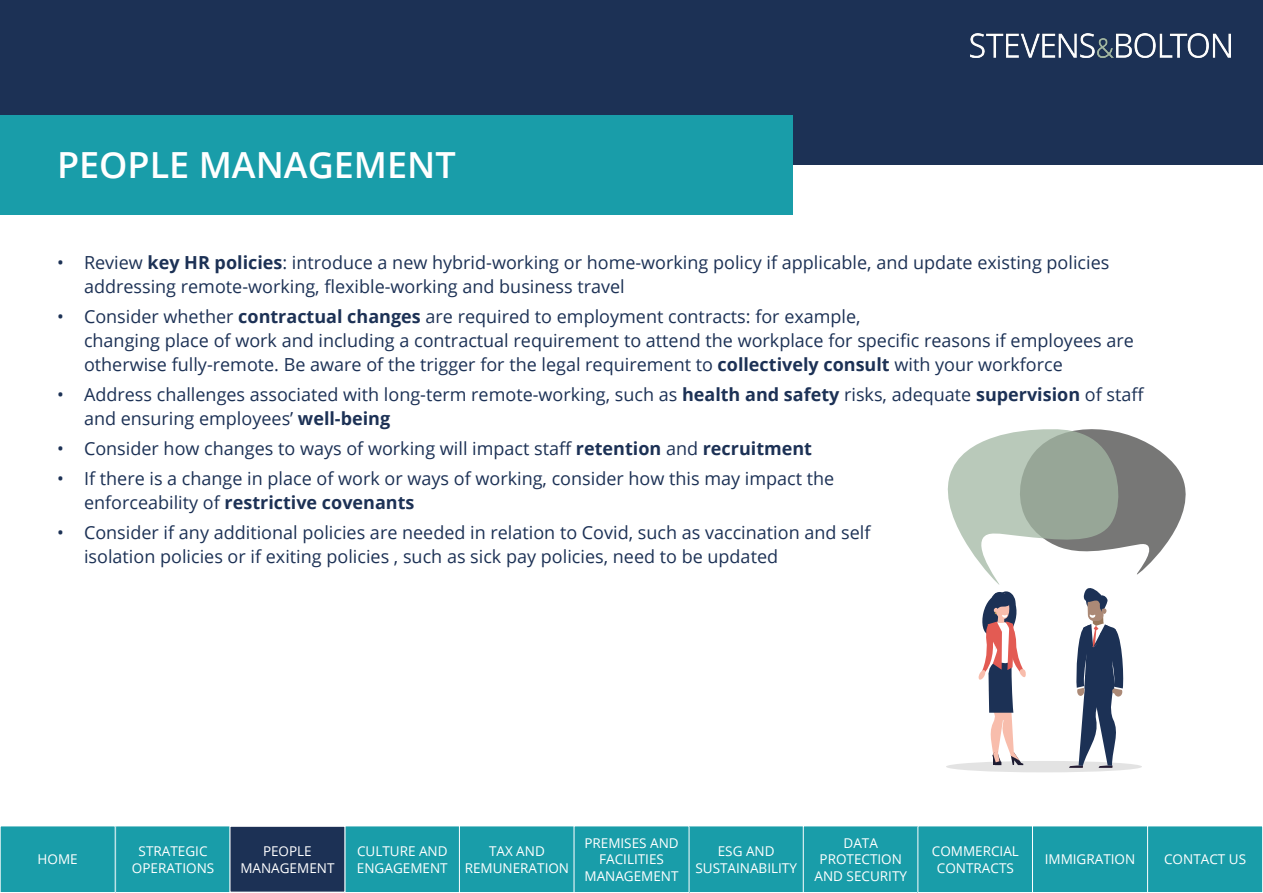
<style>
.page{position:relative;width:1263px;height:893px;background:#fff}
.page>*{position:absolute;margin:0;border:0;box-sizing:border-box;transform-origin:0 0}
.t1{font:600 36px "Open Sans";color:#fff}
.t2{font:18px/24px "Open Sans";color:#1c3155}
.t3{font:13.5px/16.5px "Open Sans";color:#fff;text-align:center}
.s1{font-weight:700}
</style>
<div class="page">
<div style="left:689px;top:826px;width:115px;height:66px;background:#199da9"></div>
<div style="left:688px;top:826px;width:116px;height:67px;border:1px solid #fff"></div>
<div style="left:803px;top:826px;width:115px;height:66px;background:#199da9"></div>
<div style="left:803px;top:826px;width:115px;height:67px;border:1px solid #fff"></div>
<div style="left:918px;top:826px;width:115px;height:66px;background:#199da9"></div>
<div style="left:918px;top:826px;width:115px;height:67px;border:1px solid #fff"></div>
<div style="left:1032px;top:826px;width:115px;height:66px;background:#199da9"></div>
<div style="left:1032px;top:826px;width:116px;height:67px;border:1px solid #fff"></div>
<div style="left:116px;top:826px;width:115px;height:66px;background:#199da9"></div>
<div style="left:115px;top:826px;width:116px;height:67px;border:1px solid #fff"></div>
<div style="left:345px;top:826px;width:115px;height:66px;background:#199da9"></div>
<div style="left:345px;top:826px;width:115px;height:67px;border:1px solid #fff"></div>
<div style="left:459px;top:826px;width:115px;height:66px;background:#199da9"></div>
<div style="left:459px;top:826px;width:116px;height:67px;border:1px solid #fff"></div>
<div style="left:574px;top:826px;width:115px;height:66px;background:#199da9"></div>
<div style="left:574px;top:826px;width:115px;height:67px;border:1px solid #fff"></div>
<div style="left:1147px;top:826px;width:115px;height:66px;background:#199da9"></div>
<div style="left:1147px;top:826px;width:116px;height:67px;border:1px solid #fff"></div>
<div style="left:0;top:826px;width:115px;height:66px;background:#199da9"></div>
<div style="left:0;top:826px;width:115px;height:67px;border:1px solid #fff"></div>
<div style="left:230px;top:826px;width:115px;height:66px;background:#1c3155"></div>
<div style="left:230px;top:826px;width:115px;height:66px;border:1px solid #fff"></div>
<div style="left:0;top:0;width:1263px;height:165px;background:#1c3155"></div>
<div style="left:0;top:115px;width:792px;height:99px;background:#199da9"></div>
<div style="left:946px;top:761px;width:196px;height:11px;background:#e3e3e3;border-radius:50%"></div>
<svg style="left:948px;top:429px;width:237px;height:339px"></svg>
<img style="left:970px;top:34px;width:260px;height:23px">
<h1 class="t1" style="left:57px;top:141px;width:400px">PEOPLE MANAGEMENT</h1>
<p class="t2" style="left:84px;top:250px;width:1027px;text-indent:-27px">• Review <span class="s1">key HR policies</span>: introduce a new hybrid-working or home-working policy if applicable, and update existing policies addressing remote-working, flexible-working and business travel</p>
<p class="t2" style="left:84px;top:304px;width:1051px;text-indent:-27px">• Consider whether <span class="s1">contractual changes</span> are required to employment contracts: for example,<br>changing place of work and including a contractual requirement to attend the workplace for specific reasons if employees are otherwise fully-remote. Be aware of the trigger for the legal requirement to <span class="s1">collectively consult</span> with your workforce</p>
<p class="t2" style="left:84px;top:382px;width:1062px;text-indent:-27px">• Address challenges associated with long-term remote-working, such as <span class="s1">health and safety</span> risks, adequate <span class="s1">supervision</span> of staff and ensuring employees’ <span class="s1">well-being</span></p>
<p class="t2" style="left:57px;top:436px;width:756px">• Consider how changes to ways of working will impact staff <span class="s1">retention</span> and <span class="s1">recruitment</span></p>
<p class="t2" style="left:84px;top:466px;width:752px;text-indent:-27px">• If there is a change in place of work or ways of working, consider how this may impact the enforceability of <span class="s1">restrictive covenants</span></p>
<p class="t2" style="left:84px;top:520px;width:788px;text-indent:-27px">• Consider if any additional policies are needed in relation to Covid, such as vaccination and self isolation policies or if exiting policies , such as sick pay policies, need to be updated</p>
<p class="t3" style="left:132px;top:843px;width:84px">STRATEGIC<br>OPERATIONS</p>
<p class="t3" style="left:357px;top:843px;width:92px;text-align:left">CULTURE AND<br>ENGAGEMENT</p>
<p class="t3" style="left:465px;top:843px;width:106px">TAX AND<br>REMUNERATION</p>
<p class="t3" style="left:584px;top:834px;width:96px">PREMISES AND<br>FACILITIES<br>MANAGEMENT</p>
<p class="t3" style="left:695px;top:843px;width:103px">ESG AND<br>SUSTAINABILITY</p>
<p class="t3" style="left:814px;top:834px;width:94px">DATA<br>PROTECTION<br>AND SECURITY</p>
<p class="t3" style="left:932px;top:843px;width:89px">COMMERCIAL<br>CONTRACTS</p>
<p class="t3" style="left:1045px;top:851px;width:92px">IMMIGRATION</p>
<p class="t3" style="left:240px;top:843px;width:96px">PEOPLE<br>MANAGEMENT</p>
<p class="t3" style="left:38px;top:851px;width:42px">HOME</p>
<p class="t3" style="left:1164px;top:851px;width:83px">CONTACT US</p>
</div>
